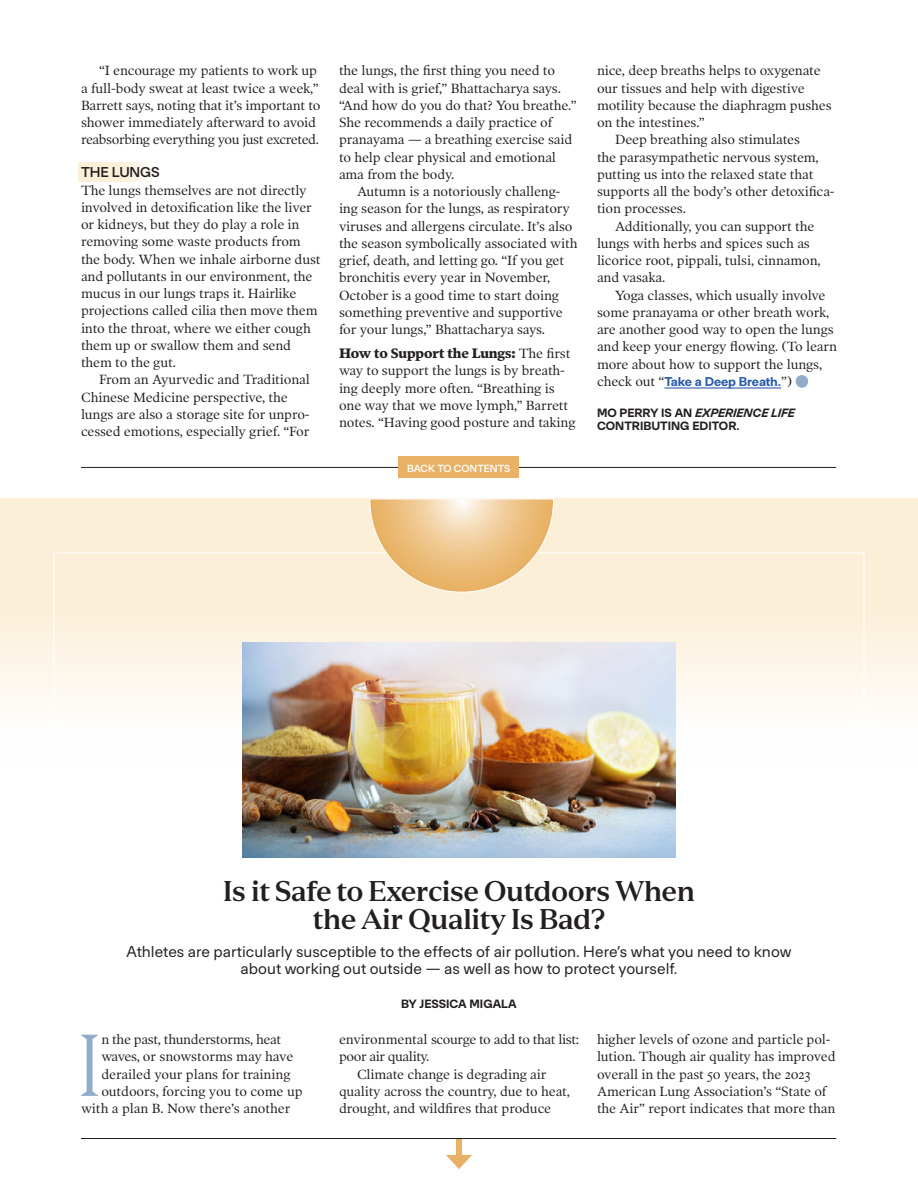
<style>
.page{position:relative;width:918px;height:1188px;background:#fff}
.page>*{position:absolute;margin:0;border:0;box-sizing:border-box;transform-origin:0 0}
.Body_Copy_Drop_Cap{font:300 87.45px "LT Serif";color:#91acc8}
.Headline{font:600 28.5px/27.8px "LT Serif";letter-spacing:-.01em;color:#231f20;text-align:center}
.Deck{font:15.75px/17.2px "LT Sans";color:#231f20;text-align:center}
.Sidebar_Body_Sans_No_Indent{font:500 14.25px "LT Sans";letter-spacing:-.01em;color:#231f20}
.Body_Copy_Indent{font:13.5px/17.2px "Poynter OS Text One";letter-spacing:-.01em;color:#231f20}
.Body_Copy_No_Indent{font:13.5px/17.2px "Poynter OS Text One";letter-spacing:-.01em;color:#231f20}
.Body_Copy_Drop_Cap-2{font:13.5px/17.2px "Poynter OS Text One";letter-spacing:-.015em;color:#231f20}
.Body_Copy_Indent-2{font:700 12.75px "LT Sans";letter-spacing:-.01em;color:#275ba7}
.Bio{font:700 12px/13.5px "LT Sans";color:#231f20}
.Byline{font:700 12px "LT Sans";color:#231f20}
.Byline-2{font:500 10.35px "LT Sans";color:#fff}
.s1{font-weight:700}
.s2{font-family:"Poynter OS Text One";font-weight:400;font-size:13.5px;color:#231f20}
.s3{font-style:italic}
</style>
<div class="page">
<div style="left:78px;top:162px;width:83px;height:19px;background:linear-gradient(to right,#faebcd,#fefbf7)"></div>
<hr style="left:664px;top:387px;width:117px;height:2px;background:#275ba7">
<div style="left:796px;top:375px;width:12px;height:13px;background:#91acc8;border-radius:50%"></div>
<hr style="left:81px;top:467px;width:755px;height:1px;background:#231f20">
<div style="left:398px;top:456px;width:121px;height:22px;background:#e8b165"></div>
<div style="left:0;top:499px;width:918px;height:266px;background:linear-gradient(to bottom,#faebce,#fdfdfd)"></div>
<svg style="left:369px;top:498px;width:185px;height:95px;background:#f1ce9d"></svg>
<img style="left:243px;top:643px;width:432px;height:215px">
<div style="left:456px;top:1139px;width:6px;height:21px;background:#e8b165"></div>
<svg style="left:446px;top:1155px;width:26px;height:14px"></svg>
<hr style="left:81px;top:1138px;width:755px;height:1px;background:#231f20">
<p class="Body_Copy_Indent" style="left:81px;top:62px;width:241px;text-indent:18px">“I encourage my patients to work up a full-body sweat at least twice a week,” Barrett says, noting that it’s important to shower immediately afterward to avoid reabsorbing everything you just excreted.</p>
<p class="Sidebar_Body_Sans_No_Indent" style="left:81px;top:164px;width:80px">THE LUNGS</p>
<p class="Body_Copy_No_Indent" style="left:81px;top:181px;width:241px">The lungs themselves are not directly involved in detoxification like the liver or kidneys, but they do play a role in removing some waste products from the body. When we inhale airborne dust and pollutants in our environment, the mucus in our lungs traps it. Hairlike projections called cilia then move them into the throat, where we either cough them up or swallow them and send them to the gut.</p>
<p class="Body_Copy_Indent" style="left:81px;top:371px;width:230px;text-indent:18px">From an Ayurvedic and Traditional Chinese Medicine perspective, the lungs are also a storage site for unpro&shy;cessed emotions, especially grief. “For</p>
<p class="Body_Copy_Indent" style="left:339px;top:62px;width:239px">the lungs, the first thing you need to deal with is grief,” Bhattacharya says. “And how do you do that? You breathe.” She recommends a daily practice of pranayama — a breathing exercise said to help clear physical and emotional ama from the body.</p>
<p class="Body_Copy_Indent" style="left:339px;top:183px;width:240px;text-indent:18px">Autumn is a notoriously challeng&shy;ing season for the lungs, as respiratory viruses and allergens circulate. It’s also the season symbolically associated with grief, death, and letting go. “If you get bronchitis every year in November, October is a good time to start doing something preventive and supportive for your lungs,” Bhattacharya says.</p>
<p class="Body_Copy_No_Indent" style="left:339px;top:345px;width:238px"><span class="s1">How to Support the Lungs:</span> The first way to support the lungs is by breath&shy;ing deeply more often. “Breathing is one way that we move lymph,” Barrett notes. “Having good posture and taking</p>
<p class="Byline-2" style="left:407px;top:462px;width:105px">BACK TO CONTENTS</p>
<p class="Body_Copy_No_Indent" style="left:597px;top:62px;width:236px">nice, deep breaths helps to oxygenate our tissues and help with digestive motility because the diaphragm pushes on the intestines.”</p>
<p class="Body_Copy_Indent" style="left:597px;top:131px;width:239px;text-indent:18px">Deep breathing also stimulates<br>the parasympathetic nervous system, putting us into the relaxed state that supports all the body’s other detoxifica&shy;tion processes.</p>
<p class="Body_Copy_Indent" style="left:597px;top:217px;width:225px;text-indent:18px">Additionally, you can support the lungs with herbs and spices such as licorice root, pippali, tulsi, cinnamon, and vasaka.</p>
<p class="Body_Copy_Indent" style="left:597px;top:286px;width:242px;text-indent:18px">Yoga classes, which usually involve some pranayama or other breath work, are another good way to open the lungs and keep your energy flowing. (To learn more about how to support the lungs,</p>
<p class="Body_Copy_Indent-2" style="left:597px;top:373px;width:197px"><span class="s2">check out “</span>Take a Deep Breath.<span class="s2">”)</span></p>
<p class="Bio" style="left:597px;top:405px;width:199px">MO PERRY IS AN <span class="s3">EXPERIENCE LIFE<br></span>CONTRIBUTING EDITOR.</p>
<p class="Headline" style="left:223px;top:878px;width:473px">Is it Safe to Exercise Outdoors When the Air Quality Is Bad?</p>
<p class="Deck" style="left:126px;top:943px;width:667px">Athletes are particularly susceptible to the effects of air pollution. Here’s what you need to know about working out outside — as well as how to protect yourself.</p>
<p class="Byline" style="left:401px;top:997px;width:117px">BY JESSICA MIGALA</p>
<p class="Body_Copy_Drop_Cap" style="left:77px;top:1017px;width:27px">I</p>
<p class="Body_Copy_Drop_Cap-2" style="left:101px;top:1031px;width:181px">n the past, thunderstorms, heat</p>
<p class="Body_Copy_Drop_Cap-2" style="left:101px;top:1048px;width:194px">waves, or snowstorms may have</p>
<p class="Body_Copy_Drop_Cap-2" style="left:101px;top:1065px;width:191px">derailed your plans for training</p>
<p class="Body_Copy_Drop_Cap-2" style="left:101px;top:1083px;width:203px">outdoors, forcing you to come up</p>
<p class="Body_Copy_Drop_Cap-2" style="left:81px;top:1100px;width:211px">with a plan B. Now there’s another</p>
<p class="Body_Copy_Drop_Cap-2" style="left:339px;top:1031px;width:242px">environmental scourge to add to that list: poor air quality.</p>
<p class="Body_Copy_Indent" style="left:339px;top:1065px;width:233px;text-indent:18px">Climate change is degrading air quality across the country, due to heat, drought, and wildfires that produce</p>
<p class="Body_Copy_Indent" style="left:597px;top:1031px;width:240px">higher levels of ozone and particle pol&shy;lution. Though air quality has improved overall in the past 50 years, the 2023<br>American Lung Association’s “State of the Air” report indicates that more than</p>
</div>
